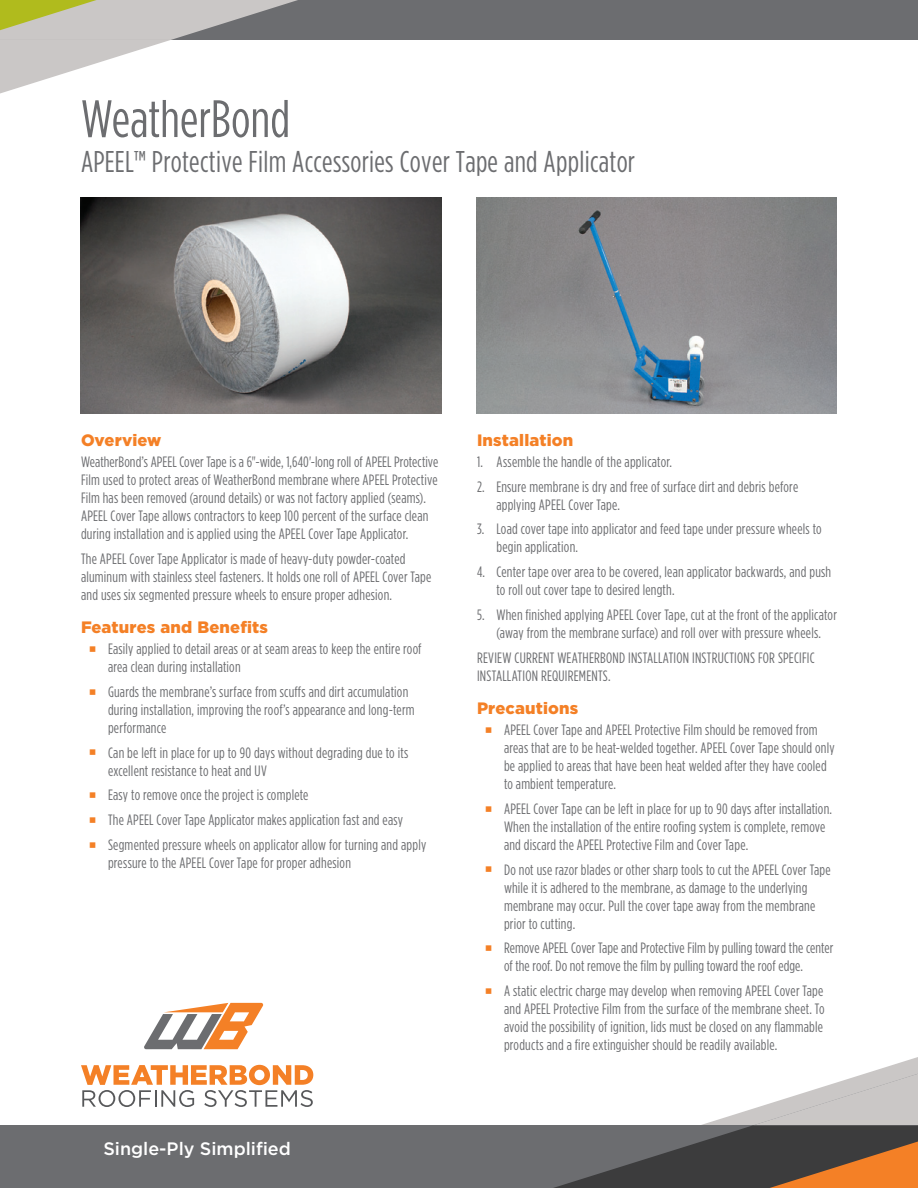
<style>
.page{position:relative;width:918px;height:1188px;background:#fff}
.page>*{position:absolute;margin:0;border:0;box-sizing:border-box;transform-origin:0 0}
.t1{font:52.5px "Gotham Condensed";color:#6c6d70}
.t2{font:30px "Gotham Condensed";letter-spacing:.01em;color:#6c6d70}
.t3{font:500 18px "Gotham";color:#fff}
.t4{font:900 16.5px "Gotham";letter-spacing:.01em;color:#f48026}
.t5{font:15px/18px "Gotham Condensed";letter-spacing:.015em;color:#6c6d70}
</style>
<div class="page">
<div style="left:0;top:1125px;width:918px;height:63px;background:#6c6d70"></div>
<svg style="left:144px;top:1003px;width:120px;height:46px"></svg>
<svg style="left:81px;top:1065px;width:232px;height:42px"></svg>
<div style="left:0;top:0;width:918px;height:40px;background:#6c6d70"></div>
<svg style="left:554px;top:1057px;width:364px;height:131px"></svg>
<svg style="left:0;top:0;width:298px;height:94px"></svg>
<img style="left:81px;top:198px;width:360px;height:216px">
<img style="left:477px;top:198px;width:360px;height:216px">
<h1 class="t1" style="left:81px;top:99px;width:211px">WeatherBond</h1>
<h2 class="t2" style="left:81px;top:150px;width:556px">APEEL™ Protective Film Accessories Cover Tape and Applicator</h2>
<p class="t4" style="left:81px;top:434px;width:82px">Overview</p>
<p class="t5" style="left:81px;top:453px;width:359px">WeatherBond’s APEEL Cover Tape is a 6"-wide, 1,640'-long roll of APEEL Protective Film used to protect areas of WeatherBond membrane where APEEL Protective Film has been removed (around details) or was not factory applied (seams).<br>APEEL Cover Tape allows contractors to keep 100 percent of the surface clean during installation and is applied using the APEEL Cover Tape Applicator.</p>
<p class="t5" style="left:81px;top:550px;width:352px">The APEEL Cover Tape Applicator is made of heavy-duty powder-coated aluminum with stainless steel fasteners. It holds one roll of APEEL Cover Tape and uses six segmented pressure wheels to ensure proper adhesion.</p>
<p class="t4" style="left:81px;top:621px;width:189px">Features and Benefits</p>
<p class="t5" style="left:108px;top:641px;width:315px">Easily applied to detail areas or at seam areas to keep the entire roof area clean during installation</p>
<p class="t5" style="left:108px;top:683px;width:308px">Guards the membrane’s surface from scuffs and dirt accumulation during installation, improving the roof’s appearance and long-term performance</p>
<p class="t5" style="left:108px;top:744px;width:302px">Can be left in place for up to 90 days without degrading due to its excellent resistance to heat and UV</p>
<p class="t5" style="left:108px;top:783px;width:320px;line-height:24.8px">Easy to remove once the project is complete<br>The APEEL Cover Tape Applicator makes application fast and easy<br>Segmented pressure wheels on applicator allow for turning and apply</p>
<p class="t5" style="left:108px;top:854px;width:244px">pressure to the APEEL Cover Tape for proper adhesion</p>
<p class="t3" style="left:103px;top:1141px;width:189px">Single-Ply Simplified</p>
<p class="t4" style="left:477px;top:434px;width:98px">Installation</p>
<p class="t5" style="left:477px;top:453px;width:197px">1. Assemble the handle of the applicator.</p>
<p class="t5" style="left:496px;top:478px;width:303px;text-indent:-20px">2. Ensure membrane is dry and free of surface dirt and debris before applying APEEL Cover Tape.</p>
<p class="t5" style="left:496px;top:521px;width:327px;text-indent:-20px">3. Load cover tape into applicator and feed tape under pressure wheels to begin application.</p>
<p class="t5" style="left:496px;top:564px;width:336px;text-indent:-20px">4. Center tape over area to be covered, lean applicator backwards, and push to roll out cover tape to desired length.</p>
<p class="t5" style="left:477px;top:606px;width:361px;text-align:center">5. When finished applying APEEL Cover Tape, cut at the front of the applicator (away from the membrane surface) and roll over with pressure wheels.</p>
<p class="t5" style="left:477px;top:649px;width:339px">REVIEW CURRENT WEATHERBOND INSTALLATION INSTRUCTIONS FOR SPECIFIC<br>INSTALLATION REQUIREMENTS.</p>
<p class="t4" style="left:477px;top:702px;width:103px">Precautions</p>
<p class="t5" style="left:504px;top:722px;width:332px">APEEL Cover Tape and APEEL Protective Film should be removed from areas that are to be heat-welded together. APEEL Cover Tape should only be applied to areas that have been heat welded after they have cooled to ambient temperature.</p>
<p class="t5" style="left:504px;top:800px;width:330px">APEEL Cover Tape can be left in place for up to 90 days after installation.<br>When the installation of the entire roofing system is complete, remove and discard the APEEL Protective Film and Cover Tape.</p>
<p class="t5" style="left:504px;top:861px;width:328px">Do not use razor blades or other sharp tools to cut the APEEL Cover Tape while it is adhered to the membrane, as damage to the underlying membrane may occur. Pull the cover tape away from the membrane prior to cutting.</p>
<p class="t5" style="left:504px;top:940px;width:331px">Remove APEEL Cover Tape and Protective Film by pulling toward the center of the roof. Do not remove the film by pulling toward the roof edge.</p>
<p class="t5" style="left:504px;top:983px;width:322px;text-align:justify">A static electric charge may develop when removing APEEL Cover Tape and APEEL Protective Film from the surface of the membrane sheet. To avoid the possibility of ignition, lids must be closed on any flammable products and a fire extinguisher should be readily available.</p>
</div>
